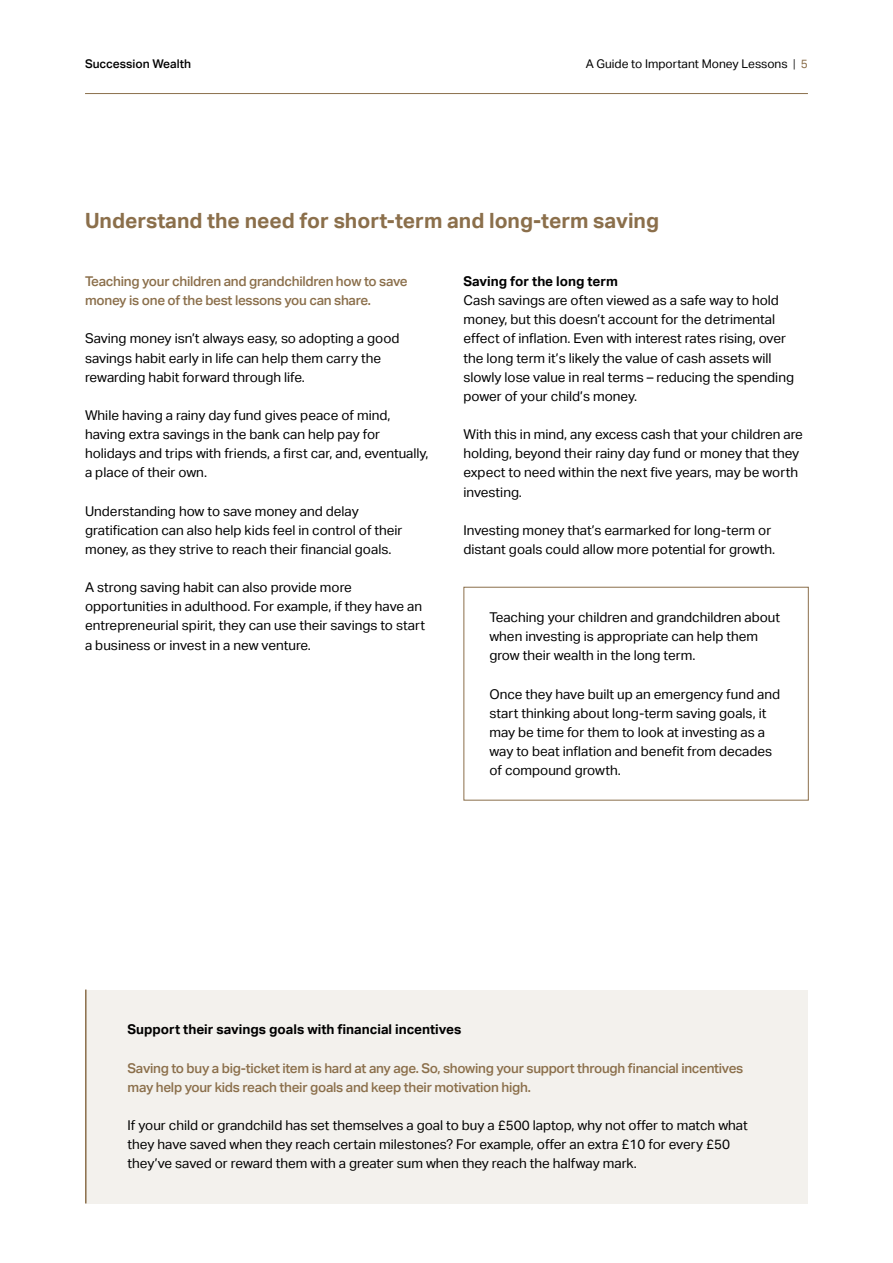
<style>
.page{position:relative;width:893px;height:1263px;background:#fff}
.page>*{position:absolute;margin:0;border:0;box-sizing:border-box;transform-origin:0 0}
.t1{font:700 21px "Aktiv Grotesk";color:#8b6f4b}
.t2{font:13.5px/19.2px "Aktiv Grotesk";color:#000}
.t3{font:500 13.5px/19.2px "Aktiv Grotesk";letter-spacing:-.02em;color:#8b6f4b}
.t4{font:700 13.5px "Aktiv Grotesk";color:#000}
.t5{font:12px "Aktiv Grotesk";color:#000}
.t6{font:500 12px "Aktiv Grotesk";color:#000}
.s1{font-weight:300}
.s2{color:#8b6f4b}
</style>
<div class="page">
<hr style="left:85px;top:93px;width:723px;height:1px;background:#8b6f4b">
<div style="left:463px;top:587px;width:346px;height:213px;border:1px solid #8b6f4b"></div>
<div style="left:85px;top:989px;width:723px;height:214px;background:#f3f1ed"></div>
<hr style="left:85px;top:989px;width:2px;height:214px;background:#8b6f4b">
<p class="t6" style="left:85px;top:57px;width:108px">Succession Wealth</p>
<p class="t5" style="left:586px;top:57px;width:224px">A Guide to Important Money Lessons <span class="s1">|</span> <span class="s2">5</span></p>
<h1 class="t1" style="left:85px;top:208px;width:576px">Understand the need for short-term and long-term saving</h1>
<p class="t3" style="left:85px;top:272px;width:324px">Teaching your children and grandchildren how to save money is one of the best lessons you can share.</p>
<p class="t2" style="left:85px;top:329px;width:316px">Saving money isn’t always easy, so adopting a good savings habit early in life can help them carry the rewarding habit forward through life.</p>
<p class="t2" style="left:85px;top:406px;width:345px">While having a rainy day fund gives peace of mind, having extra savings in the bank can help pay for holidays and trips with friends, a first car, and, eventually, a place of their own.</p>
<p class="t2" style="left:85px;top:501px;width:319px">Understanding how to save money and delay gratification can also help kids feel in control of their money, as they strive to reach their financial goals.</p>
<p class="t2" style="left:85px;top:578px;width:341px">A strong saving habit can also provide more opportunities in adulthood. For example, if they have an entrepreneurial spirit, they can use their savings to start a business or invest in a new venture.</p>
<p class="t4" style="left:463px;top:273px;width:156px">Saving for the long term</p>
<p class="t2" style="left:463px;top:291px;width:332px">Cash savings are often viewed as a safe way to hold money, but this doesn’t account for the detrimental effect of inflation. Even with interest rates rising, over the long term it’s likely the value of cash assets will slowly lose value in real terms – reducing the spending power of your child’s money.</p>
<p class="t2" style="left:463px;top:425px;width:341px">With this in mind, any excess cash that your children are holding, beyond their rainy day fund or money that they expect to need within the next five years, may be worth investing.</p>
<p class="t2" style="left:463px;top:520px;width:313px">Investing money that’s earmarked for long-term or distant goals could allow more potential for growth.</p>
<p class="t2" style="left:489px;top:608px;width:292px">Teaching your children and grandchildren about when investing is appropriate can help them grow their wealth in the long term.</p>
<p class="t2" style="left:489px;top:684px;width:292px">Once they have built up an emergency fund and start thinking about long-term saving goals, it may be time for them to look at investing as a way to beat inflation and benefit from decades of compound growth.</p>
<p class="t4" style="left:128px;top:1022px;width:335px">Support their savings goals with financial incentives</p>
<p class="t3" style="left:128px;top:1058px;width:617px">Saving to buy a big-ticket item is hard at any age. So, showing your support through financial incentives may help your kids reach their goals and keep their motivation high.</p>
<p class="t2" style="left:128px;top:1116px;width:622px">If your child or grandchild has set themselves a goal to buy a £500 laptop, why not offer to match what they have saved when they reach certain milestones? For example, offer an extra £10 for every £50 they’ve saved or reward them with a greater sum when they reach the halfway mark.</p>
</div>
